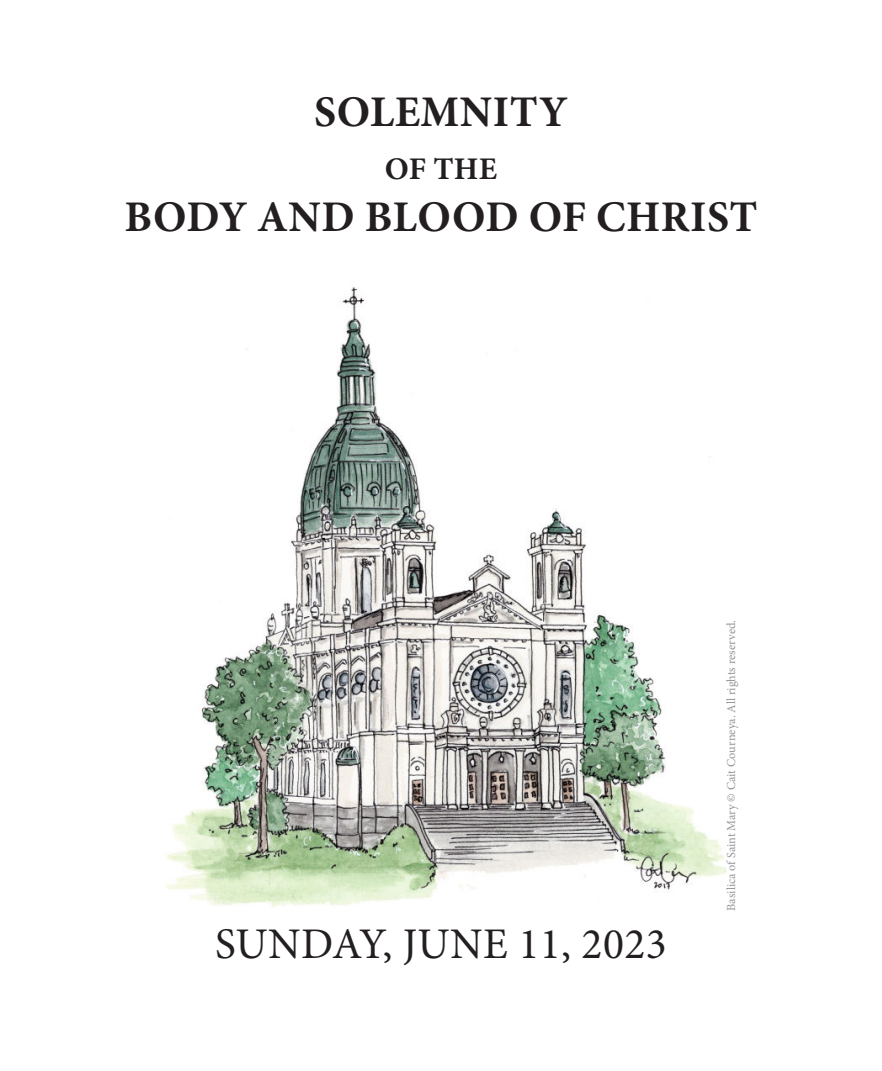
<style>
.page{position:relative;width:882px;height:1071px;background:#fff}
.page>*{position:absolute;margin:0;border:0;box-sizing:border-box;transform-origin:0 0}
.t1{font:700 43.75px "Minion Pro";letter-spacing:.01em;color:#231f20}
.t2{font:43.75px "Minion Pro";letter-spacing:.01em;color:#231f20}
.t3{font:700 31.5px "Minion Pro";color:#231f20}
.t4{font:12.25px "Minion Pro";letter-spacing:.005em;color:#939598}
</style>
<div class="page">
<img style="left:165px;top:287px;width:561px;height:620px">
<h1 class="t1" style="left:314px;top:95px;width:255px">SOLEMNITY</h1>
<h2 class="t3" style="left:385px;top:156px;width:114px">OF THE</h2>
<h1 class="t1" style="left:125px;top:200px;width:634px">BODY AND BLOOD OF CHRIST</h1>
<h1 class="t2" style="left:215px;top:925px;width:453px">SUNDAY, JUNE 11, 2023</h1>
<p class="t4" style="left:726px;top:911px;width:292px;rotate:-90deg">Basilica of Saint Mary © Cait Courneya. All rights reserved.</p>
</div>
